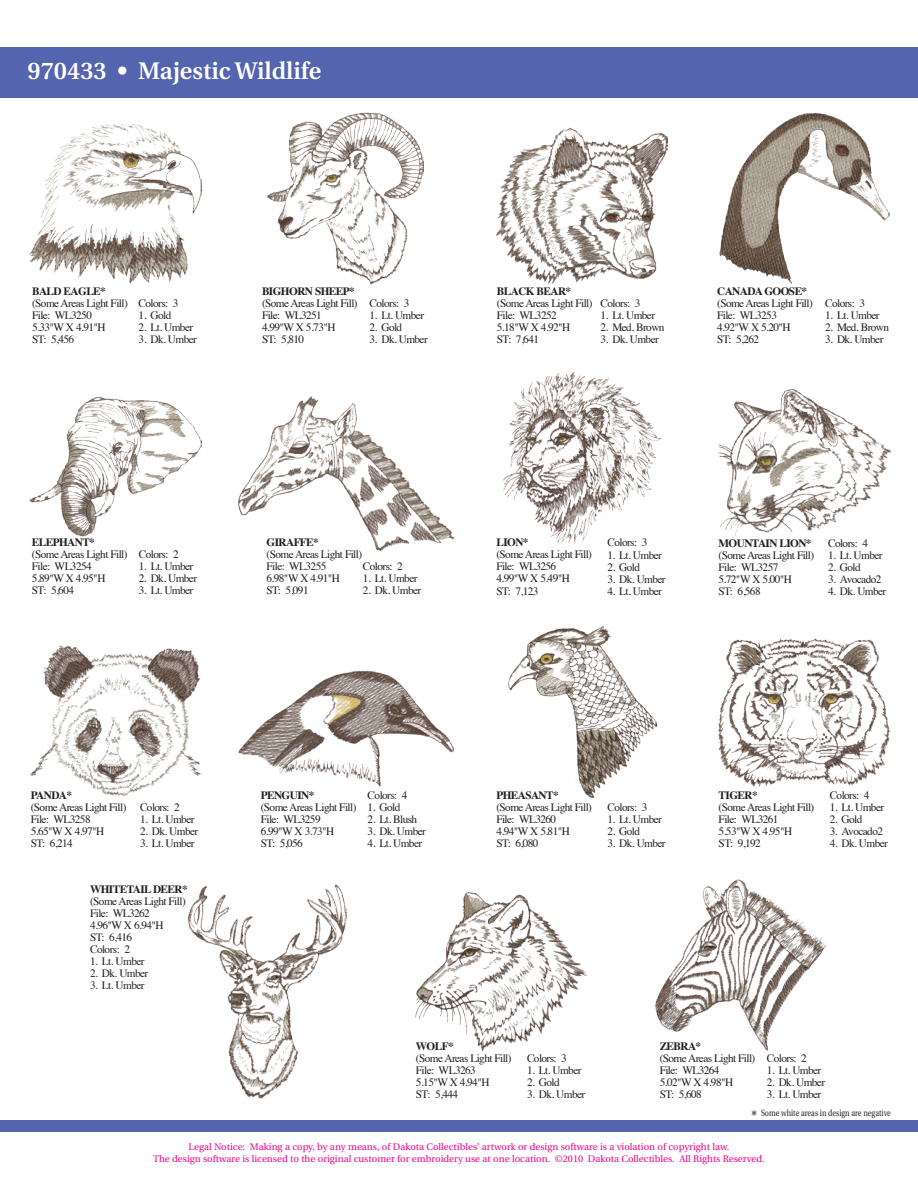
<style>
.page{position:relative;width:918px;height:1188px;background:#fff}
.page>*{position:absolute;margin:0;border:0;box-sizing:border-box;transform-origin:0 0}
.t1{font:600 24px "Utopia";color:#fff}
.t2{font:11.25px/12px "Times";letter-spacing:-.05em;color:#231f20}
.t3{font:700 11.25px "Times";letter-spacing:-.05em;color:#231f20}
.t4{font:9.6px/12px "Utopia";color:#ed028c;text-align:center}
.t5{font:9px "Utopia";color:#231f20;scale:.8 1}
.s1{font-size:15px}
</style>
<div class="page">
<div style="left:1px;top:1120px;width:917px;height:12px;background:#5564ae"></div>
<div style="left:1px;top:48px;width:917px;height:50px;background:#5564ae"></div>
<img style="left:29px;top:124px;width:172px;height:160px">
<img style="left:29px;top:396px;width:172px;height:140px">
<img style="left:30px;top:645px;width:171px;height:152px">
<img style="left:508px;top:626px;width:148px;height:171px">
<img style="left:718px;top:638px;width:172px;height:149px">
<img style="left:503px;top:372px;width:158px;height:172px">
<img style="left:718px;top:389px;width:172px;height:147px">
<img style="left:267px;top:112px;width:157px;height:172px">
<img style="left:495px;top:127px;width:173px;height:157px">
<img style="left:719px;top:112px;width:170px;height:172px">
<img style="left:238px;top:396px;width:215px;height:156px">
<img style="left:238px;top:670px;width:215px;height:117px">
<img style="left:415px;top:892px;width:172px;height:160px">
<img style="left:655px;top:879px;width:172px;height:172px">
<img style="left:187px;top:884px;width:159px;height:215px">
<h1 class="t1" style="left:28px;top:58px;width:295px">970433 • Majestic Wildlife</h1>
<p class="t3" style="left:32px;top:280px;width:75px">BALD EAGLE*</p>
<p class="t2" style="left:32px;top:296px;width:97px">(Some Areas Light Fill)<br>File: WL3250<br>5.33"W X 4.91"H<br>ST: 5,456</p>
<p class="t2" style="left:139px;top:296px;width:41px">Colors: 3</p>
<p class="t2" style="left:139px;top:308px;width:34px">1. Gold</p>
<p class="t2" style="left:139px;top:320px;width:56px">2. Lt. Umber</p>
<p class="t2" style="left:139px;top:332px;width:60px">3. Dk. Umber</p>
<p class="t3" style="left:262px;top:280px;width:94px">BIGHORN SHEEP*</p>
<p class="t2" style="left:262px;top:296px;width:97px">(Some Areas Light Fill)<br>File: WL3251<br>4.99"W X 5.73"H<br>ST: 5,810</p>
<p class="t2" style="left:370px;top:296px;width:41px">Colors: 3</p>
<p class="t2" style="left:370px;top:308px;width:56px">1. Lt. Umber</p>
<p class="t2" style="left:370px;top:320px;width:34px">2. Gold</p>
<p class="t2" style="left:370px;top:332px;width:60px">3. Dk. Umber</p>
<p class="t3" style="left:497px;top:280px;width:76px">BLACK BEAR*</p>
<p class="t2" style="left:497px;top:296px;width:97px">(Some Areas Light Fill)<br>File: WL3252<br>5.18"W X 4.92"H<br>ST: 7,641</p>
<p class="t2" style="left:601px;top:296px;width:41px">Colors: 3</p>
<p class="t2" style="left:601px;top:308px;width:56px">1. Lt. Umber</p>
<p class="t2" style="left:601px;top:320px;width:65px">2. Med. Brown</p>
<p class="t2" style="left:601px;top:332px;width:60px">3. Dk. Umber</p>
<p class="t3" style="left:717px;top:280px;width:92px">CANADA GOOSE*</p>
<p class="t2" style="left:717px;top:296px;width:97px">(Some Areas Light Fill)<br>File: WL3253<br>4.92"W X 5.20"H<br>ST: 5,262</p>
<p class="t2" style="left:825px;top:296px;width:41px">Colors: 3</p>
<p class="t2" style="left:825px;top:308px;width:56px">1. Lt. Umber</p>
<p class="t2" style="left:825px;top:320px;width:65px">2. Med. Brown</p>
<p class="t2" style="left:825px;top:332px;width:60px">3. Dk. Umber</p>
<p class="t3" style="left:32px;top:532px;width:65px">ELEPHANT*</p>
<p class="t2" style="left:32px;top:548px;width:97px">(Some Areas Light Fill)<br>File: WL3254<br>5.89"W X 4.95"H<br>ST: 5,604</p>
<p class="t2" style="left:139px;top:548px;width:41px">Colors: 2</p>
<p class="t2" style="left:139px;top:560px;width:56px">1. Lt. Umber</p>
<p class="t2" style="left:139px;top:572px;width:60px">2. Dk. Umber</p>
<p class="t2" style="left:139px;top:584px;width:56px">3. Lt. Umber</p>
<p class="t3" style="left:267px;top:532px;width:54px">GIRAFFE*</p>
<p class="t2" style="left:267px;top:548px;width:97px">(Some Areas Light Fill)<br>File: WL3255<br>6.98"W X 4.91"H<br>ST: 5,091</p>
<p class="t2" style="left:363px;top:560px;width:41px">Colors: 2</p>
<p class="t2" style="left:363px;top:572px;width:56px">1. Lt. Umber</p>
<p class="t2" style="left:363px;top:584px;width:60px">2. Dk. Umber</p>
<p class="t3" style="left:496px;top:532px;width:34px">LION*</p>
<p class="t2" style="left:496px;top:548px;width:97px">(Some Areas Light Fill)<br>File: WL3256<br>4.99"W X 5.49"H<br>ST: 7,123</p>
<p class="t2" style="left:607px;top:536px;width:41px">Colors: 3</p>
<p class="t2" style="left:607px;top:548px;width:56px">1. Lt. Umber</p>
<p class="t2" style="left:607px;top:560px;width:34px">2. Gold</p>
<p class="t2" style="left:607px;top:572px;width:60px">3. Dk. Umber</p>
<p class="t2" style="left:607px;top:584px;width:56px">4. Lt. Umber</p>
<p class="t3" style="left:719px;top:532px;width:95px">MOUNTAIN LION*</p>
<p class="t2" style="left:719px;top:548px;width:97px">(Some Areas Light Fill)<br>File: WL3257<br>5.72"W X 5.00"H<br>ST: 6,568</p>
<p class="t2" style="left:828px;top:536px;width:41px">Colors: 4</p>
<p class="t2" style="left:828px;top:548px;width:56px">1. Lt. Umber</p>
<p class="t2" style="left:828px;top:560px;width:34px">2. Gold</p>
<p class="t2" style="left:828px;top:572px;width:55px">3. Avocado2</p>
<p class="t2" style="left:828px;top:584px;width:60px">4. Dk. Umber</p>
<p class="t3" style="left:31px;top:785px;width:43px">PANDA*</p>
<p class="t2" style="left:31px;top:801px;width:97px">(Some Areas Light Fill)<br>File: WL3258<br>5.65"W X 4.97"H<br>ST: 6,214</p>
<p class="t2" style="left:140px;top:801px;width:41px">Colors: 2</p>
<p class="t2" style="left:140px;top:813px;width:56px">1. Lt. Umber</p>
<p class="t2" style="left:140px;top:825px;width:60px">2. Dk. Umber</p>
<p class="t2" style="left:140px;top:837px;width:56px">3. Lt. Umber</p>
<p class="t3" style="left:90px;top:878px;width:99px">WHITETAIL DEER*</p>
<p class="t2" style="left:90px;top:894px;width:97px">(Some Areas Light Fill)<br>File: WL3262<br>4.96"W X 6.94"H<br>ST: 6,416<br>Colors: 2</p>
<p class="t2" style="left:90px;top:954px;width:56px">1. Lt. Umber</p>
<p class="t2" style="left:90px;top:966px;width:60px">2. Dk. Umber</p>
<p class="t2" style="left:90px;top:978px;width:56px">3. Lt. Umber</p>
<p class="t3" style="left:261px;top:785px;width:55px">PENGUIN*</p>
<p class="t2" style="left:261px;top:800px;width:97px">(Some Areas Light Fill)<br>File: WL3259<br>6.99"W X 3.73"H<br>ST: 5,056</p>
<p class="t2" style="left:368px;top:789px;width:41px">Colors: 4</p>
<p class="t2" style="left:368px;top:801px;width:34px">1. Gold</p>
<p class="t2" style="left:368px;top:813px;width:51px">2. Lt. Blush</p>
<p class="t2" style="left:368px;top:825px;width:60px">3. Dk. Umber</p>
<p class="t2" style="left:368px;top:837px;width:56px">4. Lt. Umber</p>
<p class="t3" style="left:496px;top:785px;width:64px">PHEASANT*</p>
<p class="t2" style="left:496px;top:801px;width:97px">(Some Areas Light Fill)<br>File: WL3260<br>4.94"W X 5.81"H<br>ST: 6,080</p>
<p class="t2" style="left:607px;top:801px;width:41px">Colors: 3</p>
<p class="t2" style="left:607px;top:813px;width:56px">1. Lt. Umber</p>
<p class="t2" style="left:607px;top:825px;width:34px">2. Gold</p>
<p class="t2" style="left:607px;top:837px;width:60px">3. Dk. Umber</p>
<p class="t3" style="left:719px;top:785px;width:41px">TIGER*</p>
<p class="t2" style="left:719px;top:801px;width:97px">(Some Areas Light Fill)<br>File: WL3261<br>5.53"W X 4.95"H<br>ST: 9,192</p>
<p class="t2" style="left:830px;top:789px;width:41px">Colors: 4</p>
<p class="t2" style="left:830px;top:801px;width:56px">1. Lt. Umber</p>
<p class="t2" style="left:830px;top:813px;width:34px">2. Gold</p>
<p class="t2" style="left:830px;top:825px;width:55px">3. Avocado2</p>
<p class="t2" style="left:830px;top:837px;width:60px">4. Dk. Umber</p>
<p class="t3" style="left:416px;top:1035px;width:39px">WOLF*</p>
<p class="t2" style="left:416px;top:1051px;width:97px">(Some Areas Light Fill)<br>File: WL3263<br>5.15"W X 4.94"H<br>ST: 5,444</p>
<p class="t2" style="left:527px;top:1051px;width:41px">Colors: 3</p>
<p class="t2" style="left:527px;top:1063px;width:56px">1. Lt. Umber</p>
<p class="t2" style="left:527px;top:1075px;width:34px">2. Gold</p>
<p class="t2" style="left:527px;top:1087px;width:60px">3. Dk. Umber</p>
<p class="t3" style="left:660px;top:1035px;width:43px">ZEBRA*</p>
<p class="t2" style="left:660px;top:1051px;width:97px">(Some Areas Light Fill)<br>File: WL3264<br>5.02"W X 4.98"H<br>ST: 5,608</p>
<p class="t2" style="left:767px;top:1051px;width:41px">Colors: 2</p>
<p class="t2" style="left:767px;top:1063px;width:56px">1. Lt. Umber</p>
<p class="t2" style="left:767px;top:1075px;width:60px">2. Dk. Umber</p>
<p class="t2" style="left:767px;top:1087px;width:56px">3. Lt. Umber</p>
<p class="t5" style="left:751px;top:1108px;width:176px"><span class="s1">*</span> Some white areas in design are negative</p>
<p class="t4" style="left:153px;top:1141px;width:613px">Legal Notice: Making a copy, by any means, of Dakota Collectibles’ artwork or design software is a violation of copyright law.<br>The design software is licensed to the original customer for embroidery use at one location. ©2010 Dakota Collectibles. All Rights Reserved.</p>
</div>
